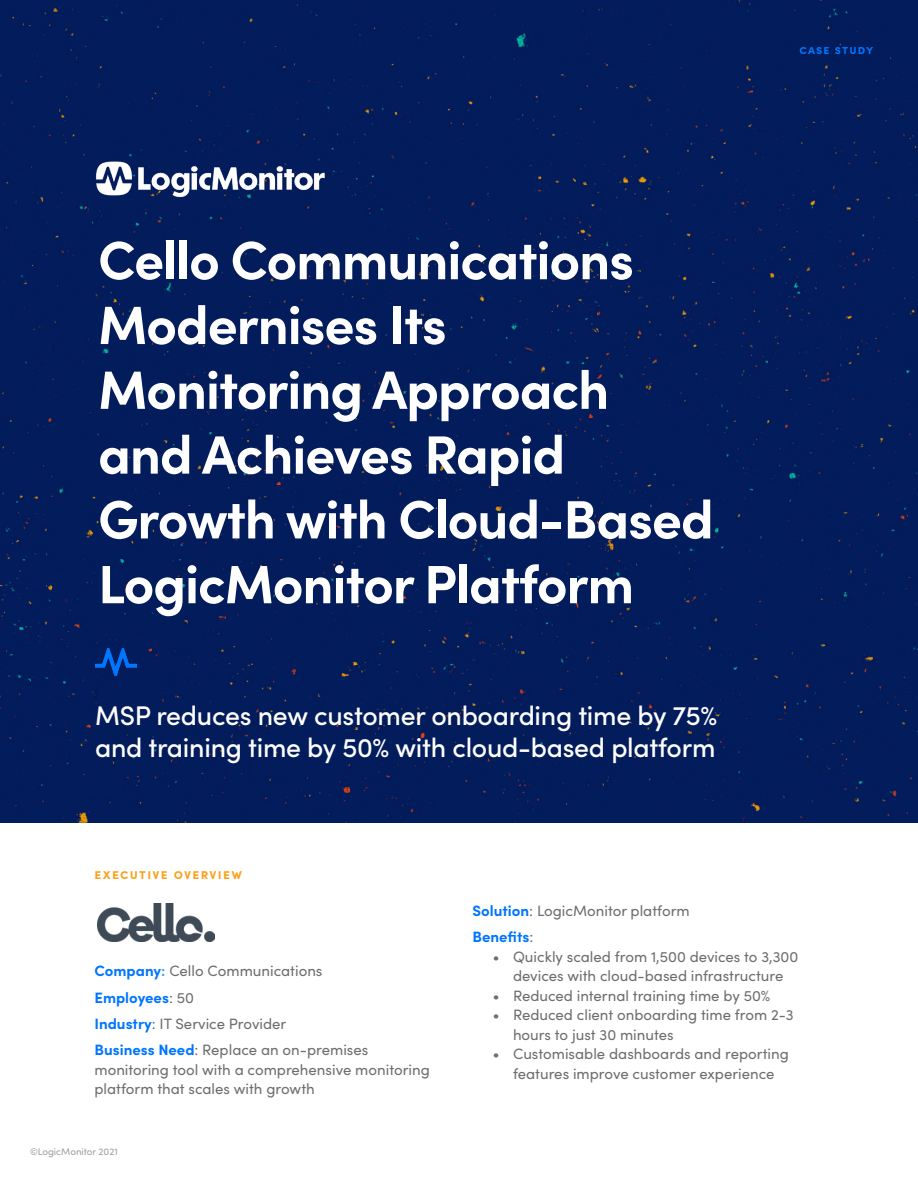
<style>
.page{position:relative;width:918px;height:1188px;background:#fff}
.page>*{position:absolute;margin:0;border:0;box-sizing:border-box;transform-origin:0 0}
.t1{font:700 54px/64.8px "Sofia Pro";letter-spacing:-.02em;color:#fff}
.t2{font:500 27px/32.4px "Sofia Pro";letter-spacing:-.01em;color:#fff}
.t3{font:15px/26.2px "Sofia Pro";color:#6d6e71}
.t4{font:700 13.5px "Sofia Pro";letter-spacing:.1em;color:#faa21b}
.t5{font:700 12px "Sofia Pro";letter-spacing:.1em;color:#0076ff}
.t6{font:9.75px "Sofia Pro";color:#9d9fa2}
.s1{font-weight:700;color:#0075ff}
.s2{font-weight:700;color:#4d9fff}
</style>
<div class="page">
<div style="left:0;top:0;width:918px;height:823px;background:#031c5c"></div>
<img style="left:94px;top:159px;width:231px;height:39px">
<img style="left:95px;top:648px;width:41px;height:27px">
<img style="left:97px;top:904px;width:117px;height:38px">
<h1 class="t1" style="left:98px;top:224px;width:617px">Cello Communications<br>Modernises Its<br>Monitoring Approach and Achieves Rapid<br>Growth with Cloud-Based<br>LogicMonitor Platform</h1>
<h2 class="t2" style="left:95px;top:698px;width:624px">MSP reduces new customer onboarding time by 75% and training time by 50% with cloud-based platform</h2>
<p class="t4" style="left:94px;top:864px;width:149px">EXECUTIVE OVERVIEW</p>
<p class="t5" style="left:799px;top:40px;width:75px">CASE STUDY</p>
<p class="t3" style="left:94px;top:957px;width:275px"><span class="s1">Company</span><span class="s2">:</span> Cello Communications<br><span class="s1">Employees</span>: 50<br><span class="s1">Industry</span>: IT Service Provider<br><span class="s1">Business Need</span>: Replace an on-premises</p>
<p class="t3" style="left:94px;top:1059px;width:337px;line-height:19.5px">monitoring tool with a comprehensive monitoring platform that scales with growth</p>
<p class="t6" style="left:30px;top:1145px;width:89px">©LogicMonitor 2021</p>
<p class="t3" style="left:472px;top:897px;width:219px"><span class="s1">Solution</span>: LogicMonitor platform<br><span class="s1">Benefits</span>:</p>
<p class="t3" style="left:493px;top:946px;width:307px;line-height:19.5px;text-align:center">• Quickly scaled from 1,500 devices to 3,300 devices with cloud-based infrastructure</p>
<p class="t3" style="left:493px;top:981px;width:279px">• Reduced internal training time by 50%</p>
<p class="t3" style="left:513px;top:1004px;width:282px;line-height:19.5px;text-indent:-20px">• Reduced client onboarding time from 2-3 hours to just 30 minutes</p>
<p class="t3" style="left:493px;top:1043px;width:298px;line-height:19.5px;text-align:center">• Customisable dashboards and reporting features improve customer experience</p>
</div>
